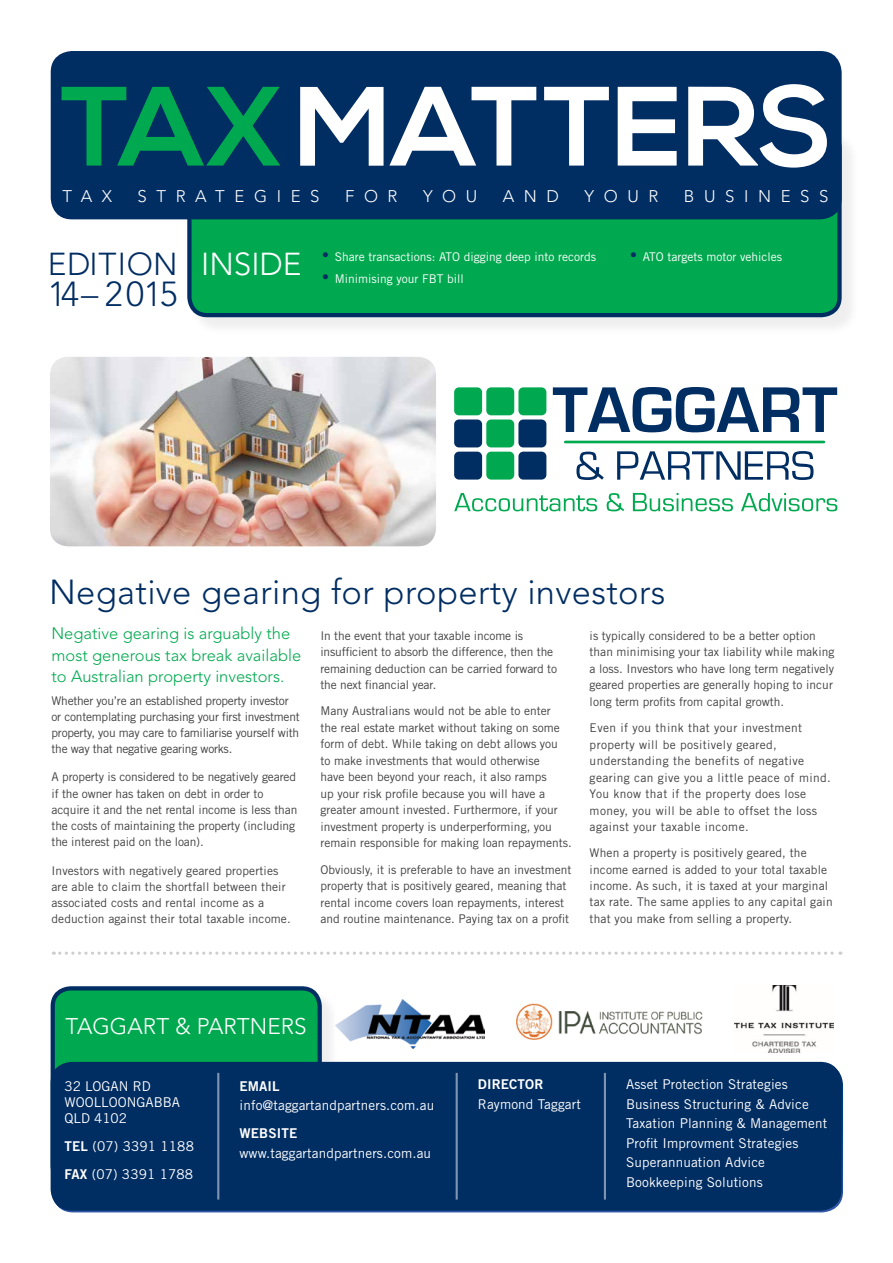
<style>
.page{position:relative;width:893px;height:1263px;background:#fff}
.page>*{position:absolute;margin:0;border:0;box-sizing:border-box;transform-origin:0 0}
.t1{font:700 112.5px "Nexa";color:#fff}
.t2{font:300 34.5px "Avenir LT Std";letter-spacing:.01em;color:#002d62}
.t3{font:300 31.5px "Avenir LT Std";letter-spacing:.02em;color:#002d62}
.t4{font:300 22.5px "Avenir LT Std";color:#fff}
.t5{font:300 16.8px "Avenir LT Std";letter-spacing:.57em;color:#fff}
.t6{font:300 16.5px/21.5px "Avenir LT Std";color:#00a94f}
.t7{font:13.5px/19.5px "Trade Gothic LT Std";letter-spacing:.01em;color:#fff}
.t8{font:13.5px "Trade Gothic LT Std Bd 2";letter-spacing:.01em;color:#fff}
.t9{font:12px/16.5px "Trade Gothic LT Std";color:#414042}
.t10{font:12px/16.5px "Trade Gothic LT Std";letter-spacing:.03em;color:#414042}
.t11{font:12px/16px "Trade Gothic LT Std";letter-spacing:-.02em;color:#414042}
.t12{font:12px "Trade Gothic LT Std";color:#fff}
.s1{color:#00a94f}
.s2{font-family:"Trade Gothic LT Std";font-weight:400}
.s3{font-family:"Avenir LT Std";font-weight:300;font-size:31.5px}
.s4{font-family:"Myriad Pro";font-size:24px;color:#002d62}
.s5{font-family:"Trade Gothic LT Std Bd 2"}
</style>
<div class="page">
<div style="left:190px;top:130px;width:670px;height:206px;background:#f3f3f3"></div>
<div style="left:189px;top:130px;width:650px;height:185px;background:#00a94f;border-radius:18px"></div>
<div style="left:187px;top:128px;width:655px;height:189px;border:4px solid #002d62;border-radius:18px"></div>
<div style="left:51px;top:51px;width:791px;height:168px;background:#002d62;border-radius:21px"></div>
<img style="left:50px;top:357px;width:386px;height:189px">
<svg style="left:60px;top:951px;width:781px;height:4px"></svg>
<svg style="left:553px;top:387px;width:284px;height:45px"></svg>
<svg style="left:576px;top:452px;width:28px;height:28px"></svg>
<svg style="left:617px;top:451px;width:196px;height:29px"></svg>
<svg style="left:454px;top:493px;width:143px;height:18px"></svg>
<svg style="left:607px;top:493px;width:17px;height:18px"></svg>
<svg style="left:633px;top:493px;width:100px;height:18px"></svg>
<svg style="left:741px;top:493px;width:96px;height:18px"></svg>
<hr style="left:565px;top:441px;width:259px;height:2px;background:#00a94f">
<svg style="left:454px;top:387px;width:92px;height:93px;background:#358f7a"></svg>
<div style="left:53px;top:988px;width:288px;height:216px;background:#f6f6f6"></div>
<div style="left:53px;top:988px;width:267px;height:196px;background:#00a94f;border-radius:18px"></div>
<div style="left:51px;top:986px;width:271px;height:200px;border:4px solid #002d62;border-radius:18px"></div>
<div style="left:51px;top:1062px;width:790px;height:149px;background:#002d62;border-radius:21px"></div>
<img style="left:336px;top:1000px;width:148px;height:48px">
<img style="left:516px;top:1003px;width:187px;height:37px">
<img style="left:734px;top:986px;width:99px;height:66px">
<hr style="left:217px;top:1073px;width:2px;height:126px;background:#fff">
<hr style="left:456px;top:1073px;width:2px;height:126px;background:#fff">
<hr style="left:604px;top:1073px;width:2px;height:126px;background:#fff">
<h1 class="t1" style="left:61px;top:62px;width:774px"><span class="s1">TAX</span>MATTERS</h1>
<h3 class="t5" style="left:63px;top:187px;width:51px">TAX</h3>
<h3 class="t5" style="left:138px;top:187px;width:184px">STRATEGIES</h3>
<h3 class="t5" style="left:345px;top:187px;width:54px">FOR</h3>
<h3 class="t5" style="left:423px;top:187px;width:56px">YOU</h3>
<h3 class="t5" style="left:503px;top:187px;width:58px">AND</h3>
<h3 class="t5" style="left:584px;top:187px;width:75px">YOUR</h3>
<h3 class="t5" style="left:684px;top:187px;width:146px">BUSINESS</h3>
<h3 class="t3" style="left:48px;top:245px;width:132px">EDITION</h3>
<h2 class="t2" style="left:48px;top:274px;width:132px">14 <span class="s2">–</span> 2015</h2>
<p class="t12" style="left:201px;top:249px;width:396px"><span class="s3">INSIDE</span> <span class="s4">•</span> Share transactions: ATO digging deep into records</p>
<p class="t12" style="left:322px;top:271px;width:143px"><span class="s4">•</span> Minimising your FBT bill</p>
<p class="t12" style="left:630px;top:250px;width:153px"><span class="s4">•</span> ATO targets motor vehicles</p>
<h2 class="t2" style="left:49px;top:572px;width:618px">Negative gearing for property investors</h2>
<p class="t9" style="left:320px;top:627px;width:238px">In the event that your taxable income is insufficient to absorb the difference, then the remaining deduction can be carried forward to the next financial year.</p>
<p class="t9" style="left:320px;top:703px;width:253px">Many Australians would not be able to enter<br>the real estate market without taking on some form of debt. While taking on debt allows you<br>to make investments that would otherwise<br>have been beyond your reach, it also ramps<br>up your risk profile because you will have a greater amount invested. Furthermore, if your investment property is underperforming, you remain responsible for making loan repayments.</p>
<p class="t9" style="left:320px;top:861px;width:253px">Obviously, it is preferable to have an investment property that is positively geared, meaning that rental income covers loan repayments, interest and routine maintenance. Paying tax on a profit</p>
<h3 class="t6" style="left:51px;top:623px;width:251px">Negative gearing is arguably the most generous tax break available to Australian property investors.</h3>
<p class="t11" style="left:51px;top:692px;width:250px">Whether you’re an established property investor or contemplating purchasing your first investment property, you may care to familiarise yourself with the way that negative gearing works.</p>
<p class="t9" style="left:51px;top:769px;width:247px;line-height:16px">A property is considered to be negatively geared if the owner has taken on debt in order to acquire it and the net rental income is less than the costs of maintaining the property (including the interest paid on the loan).</p>
<p class="t9" style="left:51px;top:862px;width:241px">Investors with negatively geared properties are able to claim the shortfall between their associated costs and rental income as a deduction against their total taxable income.</p>
<p class="t9" style="left:590px;top:627px;width:246px">is typically considered to be a better option than minimising your tax liability while making a loss. Investors who have long term negatively geared properties are generally hoping to incur long term profits from capital growth.</p>
<p class="t10" style="left:590px;top:719px;width:243px">Even if you think that your investment property will be positively geared, understanding the benefits of negative gearing can give you a little peace of mind.<br>You know that if the property does lose money, you will be able to offset the loss against your taxable income.</p>
<p class="t9" style="left:590px;top:845px;width:245px">When a property is positively geared, the income earned is added to your total taxable income. As such, it is taxed at your marginal tax rate. The same applies to any capital gain that you make from selling a property.</p>
<h3 class="t4" style="left:66px;top:1012px;width:242px">TAGGART &amp; PARTNERS</h3>
<p class="t7" style="left:65px;top:1077px;width:117px;line-height:16.2px">32 LOGAN RD<br>WOOLLOONGABBA<br>QLD 4102</p>
<p class="t7" style="left:65px;top:1132px;width:131px;line-height:28px"><span class="s5">TEL</span> (07) 3391 1188<br><span class="s5">FAX</span> (07) 3391 1788</p>
<p class="t8" style="left:239px;top:1077px;width:42px">EMAIL</p>
<p class="t7" style="left:239px;top:1095px;width:196px">info@taggartandpartners.com.au</p>
<p class="t8" style="left:239px;top:1125px;width:59px">WEBSITE</p>
<p class="t7" style="left:239px;top:1143px;width:193px">www.taggartandpartners.com.au</p>
<p class="t8" style="left:478px;top:1076px;width:67px">DIRECTOR</p>
<p class="t7" style="left:478px;top:1094px;width:105px">Raymond Taggart</p>
<p class="t7" style="left:626px;top:1075px;width:203px">Asset Protection Strategies<br>Business Structuring &amp; Advice<br>Taxation Planning &amp; Management<br>Profit Improvment Strategies<br>Superannuation Advice<br>Bookkeeping Solutions</p>
</div>
